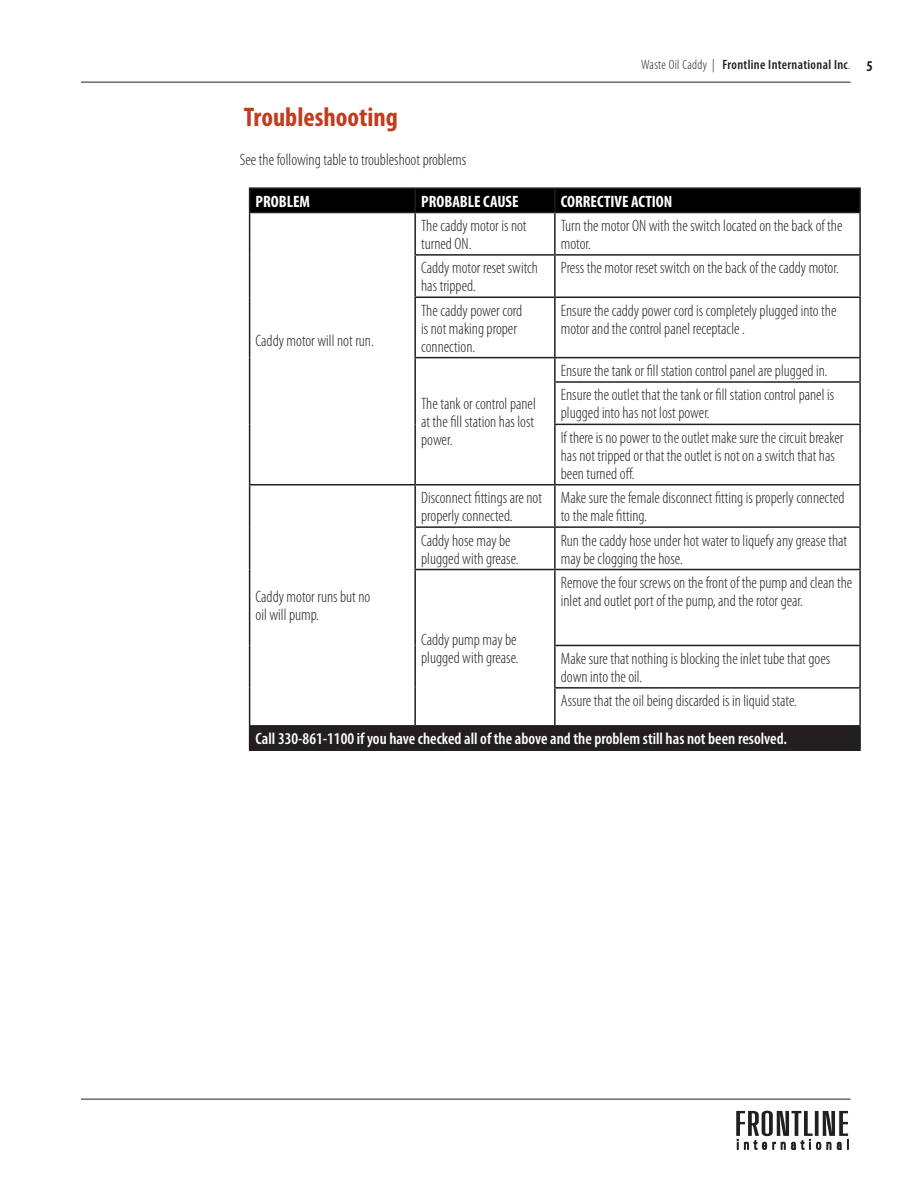
<style>
.page{position:relative;width:918px;height:1188px;background:#fff}
.page>*{position:absolute;margin:0;border:0;box-sizing:border-box;transform-origin:0 0}
.Headings{font:700 condensed 27px "Myriad Pro";color:#bf3e1d}
.body_text{font:300 condensed 16.5px/18px "Myriad Pro";color:#231f20}
.body_text-2{font:600 condensed 16.5px "Myriad Pro";color:#fff}
.body_text-3{font:700 condensed 16.5px "Myriad Pro";color:#fff}
.t1{font:600 condensed 13.5px "Myriad Pro";letter-spacing:.025em;color:#231f20}
.s1{font-weight:300}
.s2{font-weight:700;font-size:15px}
</style>
<div class="page">
<svg style="left:736px;top:1111px;width:113px;height:39px"></svg>
<hr style="left:81px;top:1099px;width:769px;height:1px;background:#231f20">
<hr style="left:81px;top:82px;width:769px;height:1px;background:#231f20">
<div style="left:250px;top:726px;width:610px;height:24px;background:#231f20"></div>
<hr style="left:249px;top:187px;width:166px;height:2px;background:#231f20">
<div style="left:249px;top:188px;width:610px;height:24px;background:#000"></div>
<hr style="left:415px;top:187px;width:140px;height:2px;background:#231f20">
<hr style="left:414px;top:189px;width:2px;height:23px;background:#231f20">
<hr style="left:555px;top:187px;width:306px;height:2px;background:#231f20">
<hr style="left:554px;top:189px;width:2px;height:23px;background:#231f20">
<hr style="left:859px;top:189px;width:2px;height:23px;background:#231f20">
<hr style="left:249px;top:212px;width:166px;height:1px;background:#231f20">
<hr style="left:249px;top:213px;width:1px;height:42px;background:#231f20">
<hr style="left:415px;top:212px;width:140px;height:1px;background:#231f20">
<hr style="left:414px;top:213px;width:2px;height:41px;background:#231f20">
<hr style="left:555px;top:212px;width:306px;height:1px;background:#231f20">
<hr style="left:554px;top:213px;width:2px;height:41px;background:#231f20">
<hr style="left:859px;top:213px;width:2px;height:41px;background:#231f20">
<hr style="left:249px;top:255px;width:1px;height:42px;background:#231f20">
<hr style="left:414px;top:254px;width:141px;height:2px;background:#231f20">
<hr style="left:414px;top:256px;width:2px;height:41px;background:#231f20">
<hr style="left:555px;top:254px;width:306px;height:2px;background:#231f20">
<hr style="left:554px;top:256px;width:2px;height:41px;background:#231f20">
<hr style="left:859px;top:256px;width:2px;height:41px;background:#231f20">
<hr style="left:249px;top:297px;width:1px;height:61px;background:#231f20">
<hr style="left:414px;top:297px;width:141px;height:1px;background:#231f20">
<hr style="left:414px;top:298px;width:2px;height:59px;background:#231f20">
<hr style="left:555px;top:297px;width:306px;height:1px;background:#231f20">
<hr style="left:554px;top:298px;width:2px;height:59px;background:#231f20">
<hr style="left:859px;top:298px;width:2px;height:59px;background:#231f20">
<svg style="left:249px;top:358px;width:1px;height:24px"></svg>
<hr style="left:414px;top:357px;width:141px;height:1px;background:#231f20">
<hr style="left:414px;top:358px;width:2px;height:24px;background:#231f20">
<hr style="left:555px;top:357px;width:306px;height:1px;background:#231f20">
<hr style="left:554px;top:358px;width:2px;height:23px;background:#231f20">
<hr style="left:859px;top:358px;width:2px;height:23px;background:#231f20">
<hr style="left:249px;top:382px;width:1px;height:42px;background:#231f20">
<hr style="left:414px;top:382px;width:2px;height:42px;background:#231f20">
<hr style="left:554px;top:381px;width:307px;height:2px;background:#231f20">
<hr style="left:554px;top:383px;width:2px;height:41px;background:#231f20">
<hr style="left:859px;top:383px;width:2px;height:41px;background:#231f20">
<hr style="left:249px;top:424px;width:1px;height:60px;background:#231f20">
<hr style="left:414px;top:424px;width:2px;height:60px;background:#231f20">
<hr style="left:554px;top:424px;width:307px;height:1px;background:#231f20">
<hr style="left:554px;top:425px;width:2px;height:59px;background:#231f20">
<hr style="left:859px;top:425px;width:2px;height:59px;background:#231f20">
<hr style="left:249px;top:484px;width:166px;height:2px;background:#231f20">
<hr style="left:249px;top:486px;width:1px;height:41px;background:#231f20">
<hr style="left:415px;top:484px;width:140px;height:2px;background:#231f20">
<hr style="left:414px;top:486px;width:2px;height:40px;background:#231f20">
<hr style="left:555px;top:484px;width:306px;height:2px;background:#231f20">
<hr style="left:554px;top:486px;width:2px;height:40px;background:#231f20">
<hr style="left:859px;top:486px;width:2px;height:40px;background:#231f20">
<hr style="left:249px;top:527px;width:1px;height:43px;background:#231f20">
<hr style="left:414px;top:526px;width:141px;height:2px;background:#231f20">
<hr style="left:414px;top:528px;width:2px;height:41px;background:#231f20">
<hr style="left:555px;top:526px;width:306px;height:2px;background:#231f20">
<hr style="left:554px;top:528px;width:2px;height:41px;background:#231f20">
<hr style="left:859px;top:528px;width:2px;height:41px;background:#231f20">
<hr style="left:249px;top:570px;width:1px;height:75px;background:#231f20">
<hr style="left:414px;top:569px;width:141px;height:1px;background:#231f20">
<hr style="left:414px;top:570px;width:2px;height:75px;background:#231f20">
<hr style="left:555px;top:569px;width:306px;height:1px;background:#231f20">
<hr style="left:554px;top:570px;width:2px;height:75px;background:#231f20">
<hr style="left:859px;top:570px;width:2px;height:75px;background:#231f20">
<hr style="left:249px;top:645px;width:1px;height:43px;background:#231f20">
<hr style="left:414px;top:645px;width:2px;height:43px;background:#231f20">
<hr style="left:554px;top:645px;width:307px;height:1px;background:#231f20">
<hr style="left:554px;top:646px;width:2px;height:41px;background:#231f20">
<hr style="left:859px;top:646px;width:2px;height:41px;background:#231f20">
<hr style="left:249px;top:688px;width:1px;height:37px;background:#231f20">
<hr style="left:414px;top:688px;width:2px;height:37px;background:#231f20">
<hr style="left:554px;top:687px;width:307px;height:2px;background:#231f20">
<hr style="left:554px;top:689px;width:2px;height:36px;background:#231f20">
<hr style="left:859px;top:689px;width:2px;height:36px;background:#231f20">
<hr style="left:249px;top:725px;width:166px;height:2px;background:#231f20">
<svg style="left:249px;top:727px;width:1px;height:22px"></svg>
<hr style="left:415px;top:725px;width:140px;height:2px;background:#231f20">
<hr style="left:555px;top:725px;width:306px;height:2px;background:#231f20">
<hr style="left:859px;top:727px;width:2px;height:22px;background:#231f20">
<hr style="left:249px;top:749px;width:166px;height:2px;background:#231f20">
<hr style="left:415px;top:749px;width:140px;height:2px;background:#231f20">
<hr style="left:555px;top:749px;width:306px;height:2px;background:#231f20">
<p class="Headings" style="left:244px;top:100px;width:156px">Troubleshooting</p>
<p class="body_text" style="left:240px;top:151px;width:228px">See the following tableto troubleshootproblems</p>
<p class="t1" style="left:641px;top:56px;width:233px"><span class="s1">Waste Oil Caddy |</span> Frontline International Inc<span class="s1">.</span> <span class="s2">5</span></p>
<p class="body_text-3" style="left:256px;top:191px;width:56px">PROBLEM</p>
<p class="body_text-3" style="left:421px;top:191px;width:99px">PROBABLE CAUSE</p>
<p class="body_text-3" style="left:561px;top:191px;width:113px">CORRECTIVE ACTION</p>
<p class="body_text" style="left:256px;top:331px;width:120px">Caddy motor will not run.</p>
<p class="body_text" style="left:256px;top:588px;width:116px">Caddy motor runs but no oil will pump.</p>
<p class="body_text" style="left:421px;top:216px;width:107px">The caddy motor is not turned ON.</p>
<p class="body_text" style="left:561px;top:216px;width:283px">Turnthe motor ON with theswitch located onthebackof the motor.</p>
<p class="body_text" style="left:421px;top:259px;width:118px">Caddy motor reset switch has tripped.</p>
<p class="body_text" style="left:561px;top:259px;width:280px">Press the motor reset switchonthebackof thecaddy motor.</p>
<p class="body_text" style="left:421px;top:301px;width:103px">The caddypower cord is not making proper connection.</p>
<p class="body_text" style="left:561px;top:301px;width:277px">Ensurethe caddypower cordis completely plugged into the motor andthe controlpanel receptacle.</p>
<p class="body_text" style="left:421px;top:395px;width:116px;text-align:justify">The tank or controlpanel at thefill stationhas lost power.</p>
<p class="body_text" style="left:561px;top:361px;width:268px">Ensurethe tank orfill stationcontrolpanel areplugged in.</p>
<p class="body_text" style="left:561px;top:386px;width:275px">Ensurethe outlet that the tank orfill stationcontrol panel is plugged intohasnot lostpower.</p>
<p class="body_text" style="left:561px;top:428px;width:284px">If thereis nopower to the outlet makesure thecircuitbreaker hasnot tripped or that the outlet is notona switch thathas been turnedoff.</p>
<p class="body_text" style="left:421px;top:489px;width:122px">Disconnectfittings arenot properly connected.</p>
<p class="body_text" style="left:561px;top:489px;width:285px">Makesure thefemale disconnectfitting is properly connected to the malefitting.</p>
<p class="body_text" style="left:421px;top:531px;width:99px">Caddyhose may be plugged with grease.</p>
<p class="body_text" style="left:561px;top:531px;width:288px">Run the caddyhose under hot water to liquefy any greasethat maybe cloggingthe hose.</p>
<p class="body_text" style="left:561px;top:573px;width:293px">Removethe four screws onthefront of the pump andclean the inlet and outlet portof the pump,andthe rotor gear.</p>
<p class="body_text" style="left:421px;top:630px;width:99px">Caddypump maybe plugged with grease.</p>
<p class="body_text" style="left:561px;top:649px;width:271px">Makesure that nothing is blockingthe inlet tubethat goes down intothe oil.</p>
<p class="body_text" style="left:561px;top:692px;width:238px">Assurethat theoil being discardedis inliquid state.</p>
<p class="body_text-2" style="left:256px;top:729px;width:533px">Call 330-861-1100 if you have checked all of the above and the problem still has not been resolved.</p>
</div>
